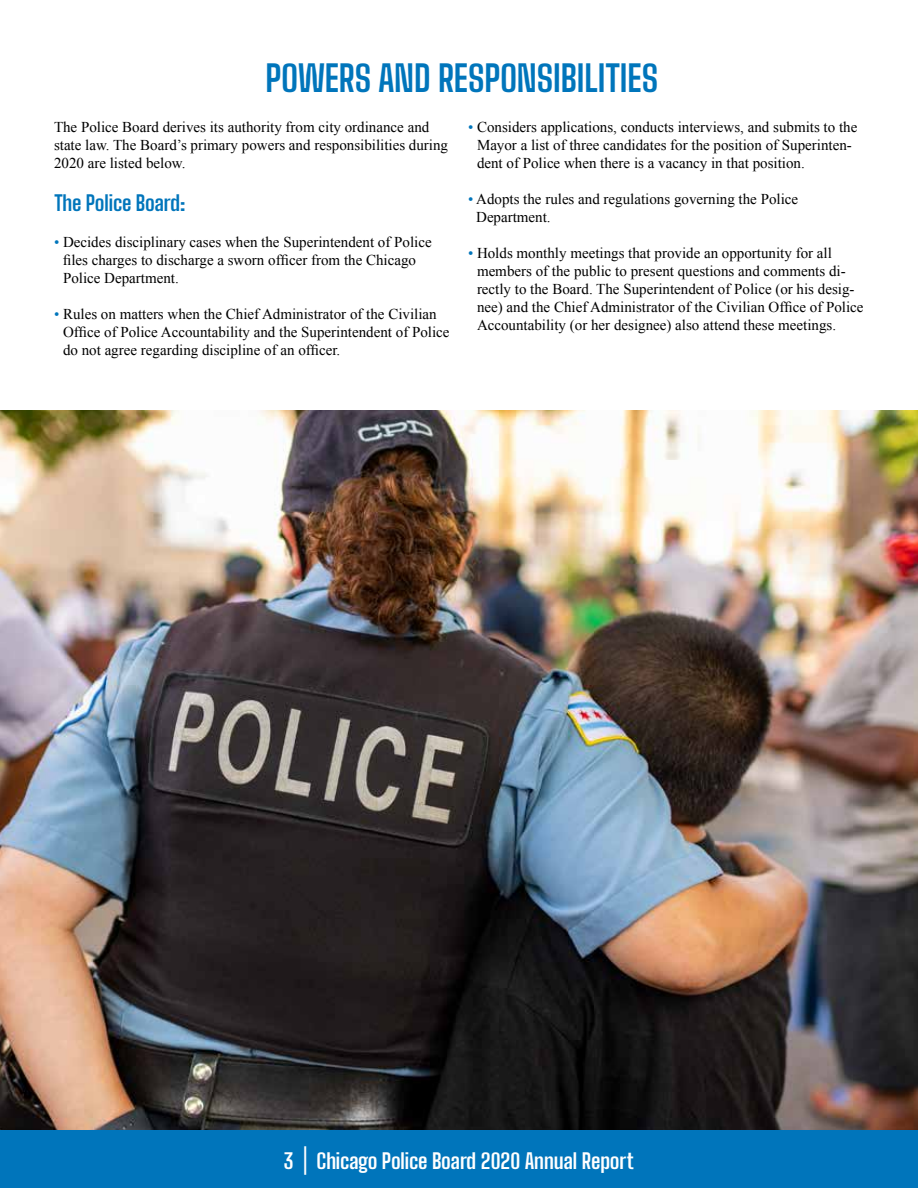
<style>
.page{position:relative;width:918px;height:1188px;background:#fff}
.page>*{position:absolute;margin:0;border:0;box-sizing:border-box;transform-origin:0 0}
.t1{font:700 36px "Big Shoulders Text";letter-spacing:-.01em;color:#0075bb}
.t2{font:700 21px "Big Shoulders Text";color:#fff}
.t3{font:700 21px "Big Shoulders Text";letter-spacing:-.005em;color:#0075bb}
.t4{font:15px/18px "Times New Roman";color:#000}
.s1{color:#0075bb}
.s2{font-weight:300;font-size:28.5px}
</style>
<div class="page">
<img style="left:0;top:410px;width:918px;height:720px">
<div style="left:0;top:1130px;width:918px;height:58px;background:#0075bb"></div>
<h1 class="t1" style="left:265px;top:53px;width:395px">POWERS AND RESPONSIBILITIES</h1>
<p class="t4" style="left:54px;top:118px;width:396px">The Police Board derives its authority from city ordinance and state law. The Board’s primary powers and responsibilities during<br>2020 are listed below.</p>
<h2 class="t3" style="left:54px;top:188px;width:133px">The Police Board:</h2>
<p class="t4" style="left:63px;top:233px;width:370px;text-indent:-9px"><span class="s1">•</span> Decides disciplinary cases when the Superintendent of Police files charges to discharge a sworn officer from the Chicago<br>Police Department.</p>
<p class="t4" style="left:63px;top:305px;width:388px;text-indent:-9px"><span class="s1">•</span> Rules on matters when the Chief Administrator of the Civilian<br>Office of Police Accountability and the Superintendent of Police do not agree regarding discipline of an officer.</p>
<p class="t4" style="left:477px;top:118px;width:382px;text-indent:-9px"><span class="s1">•</span> Considers applications, conducts interviews, and submits to the<br>Mayor a list of three candidates for the position of Superinten&shy;dent of Police when there is a vacancy in that position.</p>
<p class="t4" style="left:476px;top:190px;width:324px;text-indent:-8px"><span class="s1">•</span> Adopts the rules and regulations governing the Police<br>Department.</p>
<p class="t4" style="left:477px;top:244px;width:388px;text-indent:-9px"><span class="s1">•</span> Holds monthly meetings that provide an opportunity for all members of the public to present questions and comments di&shy;rectly to the Board. The Superintendent of Police (or his desig&shy;nee) and the Chief Administrator of the Civilian Office of Police Accountability (or her designee) also attend these meetings.</p>
<h2 class="t2" style="left:284px;top:1146px;width:352px">3 <span class="s2">|</span> Chicago Police Board 2020 Annual Report</h2>
</div>
